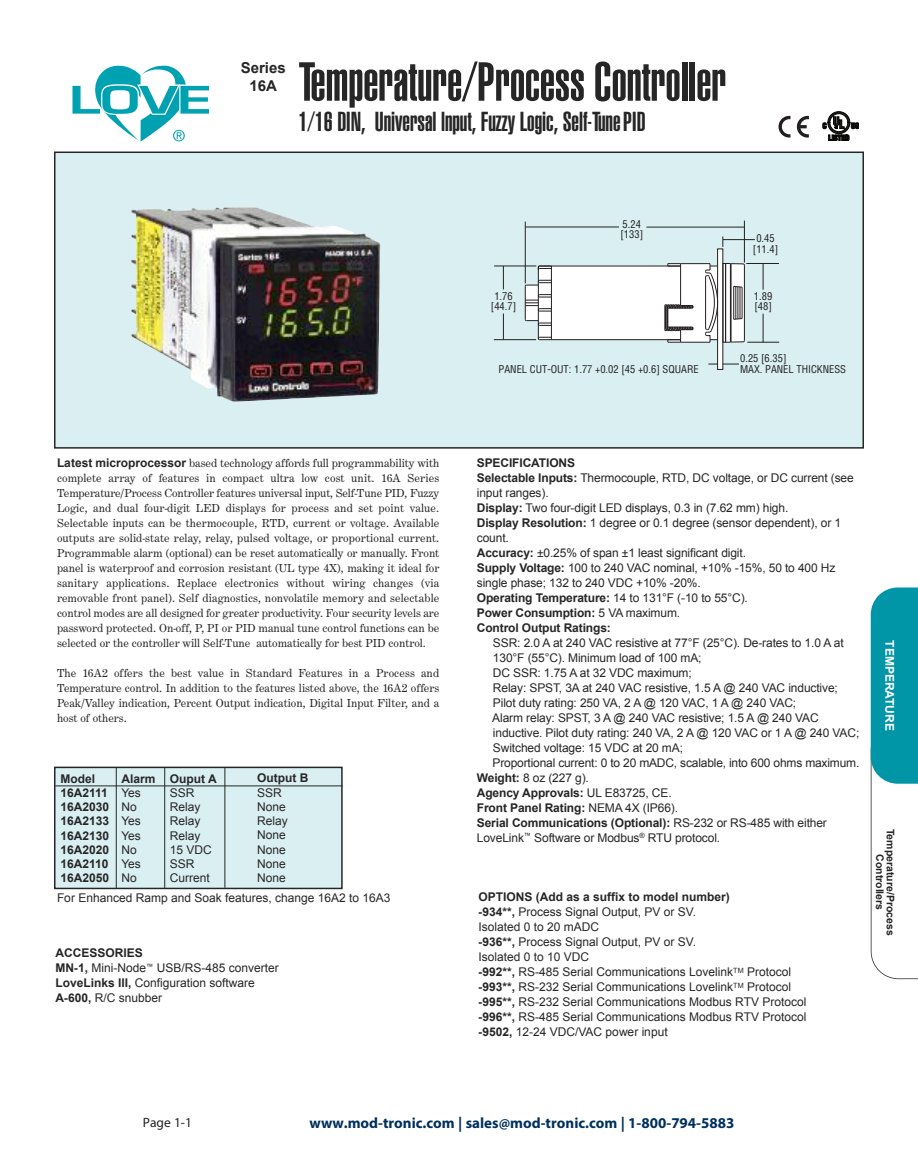
<style>
.page{position:relative;width:918px;height:1175px;background:#fff}
.page>*{position:absolute;margin:0;border:0;box-sizing:border-box;transform-origin:0 0}
.t1{font:900 extra-condensed 54px "Helvetica";color:#272627}
.t2{font:900 extra-condensed 27px "Helvetica";color:#272627}
.t3{font:700 15px "Myriad Pro";color:#00305e}
.t4{font:700 15px/18px "Arial";color:#272627;text-align:center}
.t5{font:13.5px "Myriad Pro";color:#231f20}
.t6{font:12px/15px "Arial";letter-spacing:-.01em;color:#272627}
.t7{font:12px/15px "Century Expanded T";color:#272627;text-align:justify}
.t8{font:700 12px/14.2px "Arial";color:#272627}
.t9{font:700 12px "Arial";color:#fff}
.t10{font:condensed 10.5px/10.5px "Helvetica";color:#231f20}
.t11{font:700 10.5px/10.5px "Arial";color:#272627;text-align:center}
.s1{font-family:"Arial";font-weight:700}
.s2{font-weight:700}
.s3{font-weight:400}
</style>
<div class="page">
<svg style="left:871px;top:587px;width:47px;height:392px"></svg>
<div style="left:55px;top:152px;width:808px;height:296px;background:#d9eff2"></div>
<div style="left:54px;top:151px;width:810px;height:297px;border:2px solid #272627"></div>
<div style="left:55px;top:767px;width:287px;height:121px;background:#d9eff2"></div>
<div style="left:54px;top:766px;width:289px;height:123px;border:2px solid #272627"></div>
<img style="left:131px;top:207px;width:249px;height:195px">
<div style="left:717px;top:248px;width:6px;height:122px;border:1px solid #231f20"></div>
<hr style="left:744px;top:221px;width:1px;height:41px;background:#231f20">
<hr style="left:525px;top:222px;width:1px;height:61px;background:#231f20">
<hr style="left:525px;top:227px;width:94px;height:1px;background:#231f20">
<hr style="left:746px;top:263px;width:33px;height:1px;background:#231f20">
<hr style="left:494px;top:265px;width:42px;height:1px;background:#231f20">
<hr style="left:494px;top:339px;width:42px;height:1px;background:#231f20">
<hr style="left:747px;top:342px;width:32px;height:1px;background:#231f20">
<svg style="left:763px;top:314px;width:1px;height:28px"></svg>
<svg style="left:503px;top:313px;width:1px;height:26px"></svg>
<svg style="left:525px;top:236px;width:230px;height:133px"></svg>
<svg style="left:503px;top:266px;width:1px;height:23px"></svg>
<svg style="left:763px;top:264px;width:1px;height:26px"></svg>
<hr style="left:646px;top:227px;width:99px;height:1px;background:#231f20">
<svg style="left:797px;top:116px;width:12px;height:22px"></svg>
<svg style="left:779px;top:116px;width:11px;height:21px"></svg>
<svg style="left:72px;top:66px;width:138px;height:76px"></svg>
<svg style="left:823px;top:112px;width:36px;height:29px"></svg>
<hr style="left:116px;top:767px;width:1px;height:122px;background:#272627">
<hr style="left:164px;top:767px;width:1px;height:121px;background:#272627">
<hr style="left:225px;top:767px;width:1px;height:120px;background:#272627">
<hr style="left:55px;top:785px;width:288px;height:1px;background:#272627">
<p class="t4" style="left:241px;top:59px;width:47px">Series<br>16A</p>
<h1 class="t1" style="left:298px;top:62px;width:429px">Temperature/Process Controller</h1>
<h2 class="t2" style="left:298px;top:111px;width:349px">1/16 DIN, Universal lnput, Fuzzy Logic, Self-TunePID</h2>
<p class="t10" style="left:491px;top:291px;width:27px;text-align:center">1.76 [44.7]</p>
<p class="t10" style="left:620px;top:219px;width:24px">5.24 [133]</p>
<p class="t10" style="left:499px;top:364px;width:202px">PANEL CUT-OUT: 1.77 +0.02 [45 +0.6] SQUARE</p>
<p class="t10" style="left:753px;top:233px;width:27px;text-align:center">0.45 [11.4]</p>
<p class="t10" style="left:754px;top:291px;width:20px">1.89 [48]</p>
<p class="t10" style="left:740px;top:353px;width:107px">0.25 [6.35]<br>MAX. PANEL THICKNESS</p>
<p class="t7" style="left:57px;top:455px;width:384px"><span class="s1">Latest microprocessor</span> based technology affords full programmability with complete array of features in compact ultra low cost unit. 16A Series Temperature/Process Controller features universal input, Self-Tune PID, Fuzzy Logic, and dual four-digit LED displays for process and set point value.<br>Selectable inputs can be thermocouple, RTD, current or voltage. Available outputs are solid-state relay, relay, pulsed voltage, or proportional current.<br>Programmable alarm (optional) can be reset automatically or manually. Front panel is waterproof and corrosion resistant (UL type 4X), making it ideal for sanitary applications. Replace electronics without wiring changes (via removable front panel). Self diagnostics, nonvolatile memory and selectable control modes are all designed for greater productivity. Four security levels are password protected. On-off, P, PI or PID manual tune control functions can be selected or the controller will Self-Tune automatically for best PID control.</p>
<p class="t7" style="left:57px;top:665px;width:384px">The 16A2 offers the best value in Standard Features in a Process and Temperature control. In addition to the features listed above, the 16A2 offers Peak/Valley indication, Percent Output indication, Digital Input Filter, and a host of others.</p>
<p class="t8" style="left:60px;top:771px;width:50px">Model<br>16A2111<br>16A2030<br>16A2133<br>16A2130<br>16A2020<br>16A2110<br>16A2050</p>
<p class="t8" style="left:121px;top:771px;width:36px">Alarm</p>
<p class="t6" style="left:121px;top:785px;width:21px;line-height:14.2px">Yes<br>No<br>Yes<br>Yes<br>No<br>Yes<br>No</p>
<p class="t8" style="left:170px;top:771px;width:48px">Ouput A</p>
<p class="t6" style="left:170px;top:785px;width:44px;line-height:14.2px">SSR<br>Relay<br>Relay<br>Relay<br>15 VDC<br>SSR<br>Current</p>
<p class="t8" style="left:257px;top:771px;width:53px">Output B</p>
<p class="t6" style="left:257px;top:785px;width:32px;line-height:14.2px">SSR<br>None<br>Relay<br>None<br>None<br>None<br>None</p>
<p class="t6" style="left:57px;top:890px;width:335px">For Enhanced Ramp and Soak features, change 16A2 to 16A3</p>
<p class="t6" style="left:55px;top:945px;width:225px"><span class="s2">ACCESSORIES<br>MN-1,</span> Mini-Node<sup>™</sup> USB/RS-485 converter<br><span class="s2">LoveLinks III,</span> Configuration software<br><span class="s2">A-600,</span> R/C snubber</p>
<p class="t6" style="left:477px;top:455px;width:378px"><span class="s2">SPECIFICATIONS<br>Selectable Inputs:</span> Thermocouple, RTD, DC voltage, or DC current (see input ranges).<br><span class="s2">Display:</span> Two four-digit LED displays, 0.3 in (7.62 mm) high.<br><span class="s2">Display Resolution:</span> 1 degree or 0.1 degree (sensor dependent), or 1 count.<br><span class="s2">Accuracy:</span> ±0.25% of span ±1 least significant digit.<br><span class="s2">Supply Voltage:</span> 100 to 240 VAC nominal, +10% -15%, 50 to 400 Hz single phase; 132 to 240 VDC +10% -20%.<br><span class="s2">Operating Temperature:</span> 14 to 131°F (-10 to 55°C).<br><span class="s2">Power Consumption:</span> 5 VA maximum.<br><span class="s2">Control Output Ratings:</span></p>
<p class="t6" style="left:493px;top:635px;width:352px">SSR: 2.0 A at 240 VAC resistive at 77°F (25°C). De-rates to 1.0 A at</p>
<p class="t6" style="left:493px;top:650px;width:210px">130°F (55°C). Minimum load of 100 mA;</p>
<p class="t6" style="left:493px;top:665px;width:200px">DC SSR: 1.75 A at 32 VDC maximum;</p>
<p class="t6" style="left:493px;top:680px;width:347px">Relay: SPST, 3A at 240 VAC resistive, 1.5 A @ 240 VAC inductive;</p>
<p class="t6" style="left:493px;top:695px;width:305px">Pilot duty rating: 250 VA, 2 A @ 120 VAC, 1 A @ 240 VAC;</p>
<p class="t6" style="left:492px;top:710px;width:328px">Alarm relay: SPST, 3 A @ 240 VAC resistive; 1.5 A @ 240 VAC</p>
<p class="t6" style="left:493px;top:725px;width:368px">inductive. Pilot duty rating: 240 VA, 2 A @ 120 VAC or 1 A @ 240 VAC;</p>
<p class="t6" style="left:493px;top:740px;width:192px">Switched voltage: 15 VDC at 20 mA;</p>
<p class="t6" style="left:493px;top:755px;width:368px">Proportional current: 0 to 20 mADC, scalable, into 600 ohms maximum.</p>
<p class="t6" style="left:477px;top:770px;width:114px"><span class="s2">Weight:</span> 8 oz (227 g).</p>
<p class="t8" style="left:477px;top:785px;width:196px">Agency Approvals: <span class="s3">UL E83725, CE.</span></p>
<p class="t8" style="left:477px;top:800px;width:203px">Front Panel Rating: <span class="s3">NEMA 4X (IP66).</span></p>
<p class="t8" style="left:477px;top:815px;width:352px">Serial Communications (Optional): <span class="s3">RS-232 or RS-485 with either</span></p>
<p class="t6" style="left:477px;top:830px;width:245px">LoveLink<sup>™</sup> Software or Modbus<sup>®</sup> RTU protocol.</p>
<p class="t6" style="left:478px;top:889px;width:329px"><span class="s2">OPTIONS (Add as a suffix to model number)<br>-934**,</span> Process Signal Output, PV or SV.<br>Isolated 0 to 20 mADC<br><span class="s2">-936**,</span> Process Signal Output, PV or SV.<br>Isolated 0 to 10 VDC<br><span class="s2">-992**,</span> RS-485 Serial Communications Lovelink<sup>TM</sup> Protocol <span class="s2">-993**,</span> RS-232 Serial Communications Lovelink<sup>TM</sup> Protocol <span class="s2">-995**,</span> RS-232 Serial Communications Modbus RTV Protocol <span class="s2">-996**,</span> RS-485 Serial Communications Modbus RTV Protocol <span class="s2">-9502,</span> 12-24 VDC/VAC power input</p>
<p class="t9" style="left:896px;top:640px;width:92px;rotate:90deg">TEMPERATURE</p>
<p class="t11" style="left:896px;top:828px;width:108px;rotate:90deg">Temperature/Process<br>Controllers</p>
<p class="t5" style="left:143px;top:1117px;width:51px">Page 1-1</p>
<p class="t3" style="left:310px;top:1112px;width:426px">www.mod-tronic.com | sales@mod-tronic.com | 1-800-794-5883</p>
</div>
